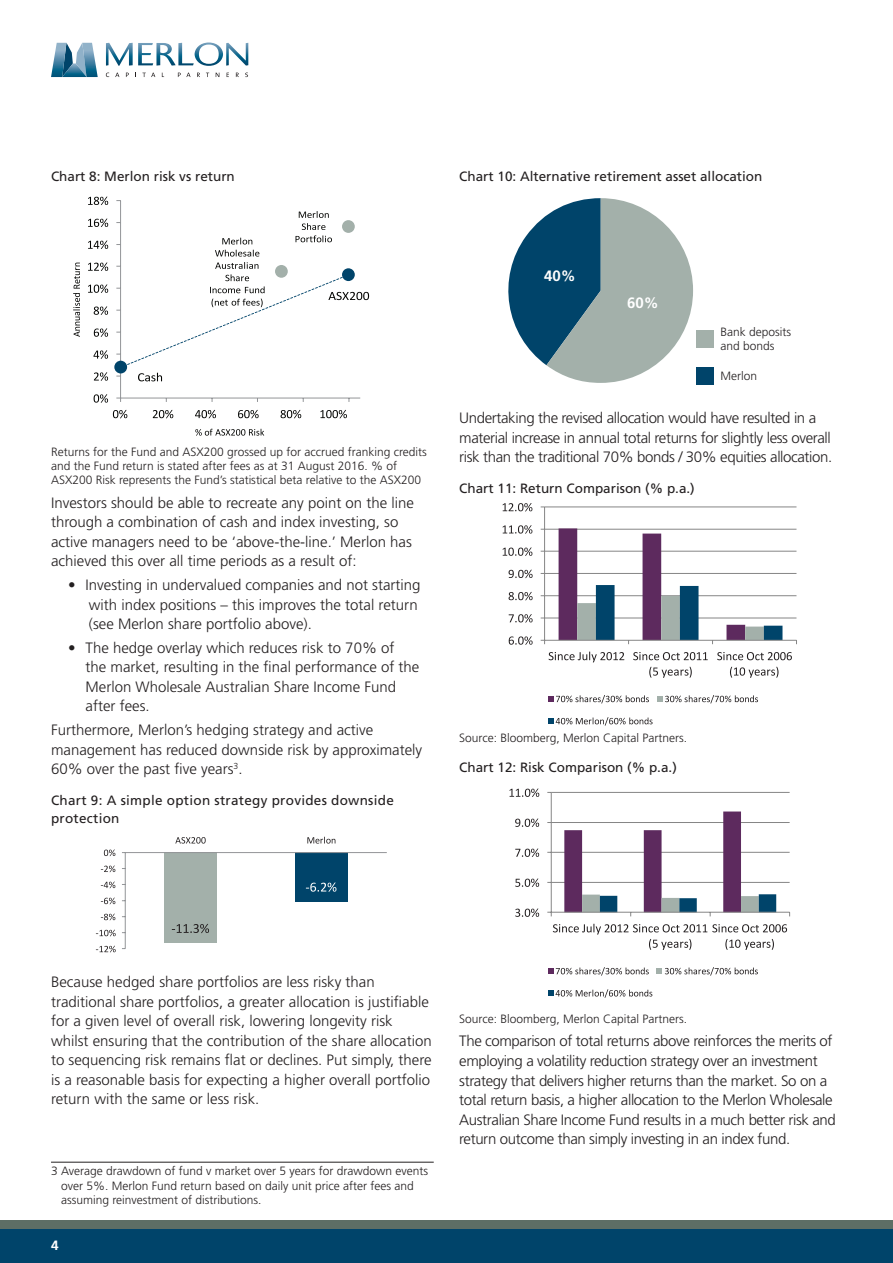
<style>
.page{position:relative;width:893px;height:1263px;background:#fff}
.page>*{position:absolute;margin:0;border:0;box-sizing:border-box;transform-origin:0 0}
.Body_Text{font:300 15px/19.5px "Frutiger";color:#231f20}
.Body_Text-2{font:300 15px/19.5px "Frutiger";letter-spacing:-.025em;color:#231f20}
.Bullet_points_Body{font:300 15px/19.5px "Frutiger";color:#231f20}
.t1{font:700 15px "Frutiger";color:#fff}
.Subhead_-_Level_3{font:13.5px "Frutiger";color:#231f20}
.Subhead_-_Level_3-2{font:13.5px/18px "Frutiger";letter-spacing:.02em;color:#231f20}
.t2{font:700 13.5px "Frutiger";color:#fff}
.Footnotes{font:300 12px/14.2px "Frutiger";color:#231f20}
</style>
<div class="page">
<div style="left:0;top:1229px;width:893px;height:34px;background:#00446a"></div>
<div style="left:0;top:1220px;width:893px;height:9px;background:#5d6e65"></div>
<svg style="left:51px;top:43px;width:47px;height:34px"></svg>
<svg style="left:106px;top:43px;width:142px;height:23px"></svg>
<svg style="left:115px;top:73px;width:4px;height:4px"></svg>
<svg style="left:142px;top:73px;width:13px;height:4px"></svg>
<svg style="left:178px;top:73px;width:13px;height:4px"></svg>
<hr style="left:121px;top:398px;width:239px;height:1px;background:#939598">
<hr style="left:120px;top:201px;width:1px;height:197px;background:#939598">
<svg style="left:114px;top:361px;width:13px;height:12px"></svg>
<svg style="left:116px;top:211px;width:253px;height:170px"></svg>
<svg style="left:94px;top:394px;width:14px;height:9px"></svg>
<svg style="left:94px;top:372px;width:14px;height:9px"></svg>
<svg style="left:93px;top:350px;width:15px;height:9px"></svg>
<svg style="left:94px;top:328px;width:14px;height:9px"></svg>
<svg style="left:94px;top:306px;width:14px;height:9px"></svg>
<svg style="left:88px;top:284px;width:20px;height:9px"></svg>
<svg style="left:88px;top:262px;width:20px;height:9px"></svg>
<svg style="left:88px;top:241px;width:20px;height:8px"></svg>
<svg style="left:88px;top:219px;width:20px;height:8px"></svg>
<svg style="left:88px;top:197px;width:20px;height:8px"></svg>
<svg style="left:113px;top:410px;width:14px;height:8px"></svg>
<svg style="left:153px;top:410px;width:20px;height:8px"></svg>
<svg style="left:195px;top:410px;width:21px;height:8px"></svg>
<svg style="left:238px;top:410px;width:21px;height:8px"></svg>
<svg style="left:281px;top:410px;width:20px;height:8px"></svg>
<svg style="left:320px;top:410px;width:27px;height:8px"></svg>
<svg style="left:73px;top:263px;width:7px;height:74px"></svg>
<svg style="left:195px;top:429px;width:69px;height:7px"></svg>
<div style="left:165px;top:852px;width:52px;height:91px;background:#a3b0aa"></div>
<div style="left:295px;top:852px;width:53px;height:50px;background:#00446a"></div>
<hr style="left:125px;top:852px;width:262px;height:1px;background:#939598">
<hr style="left:125px;top:852px;width:1px;height:96px;background:#939598">
<svg style="left:172px;top:924px;width:37px;height:9px"></svg>
<svg style="left:306px;top:882px;width:30px;height:10px"></svg>
<svg style="left:96px;top:946px;width:20px;height:6px"></svg>
<svg style="left:96px;top:930px;width:20px;height:6px"></svg>
<svg style="left:101px;top:914px;width:14px;height:6px"></svg>
<svg style="left:101px;top:898px;width:14px;height:6px"></svg>
<svg style="left:101px;top:881px;width:14px;height:7px"></svg>
<svg style="left:101px;top:865px;width:14px;height:7px"></svg>
<svg style="left:104px;top:849px;width:11px;height:7px"></svg>
<svg style="left:175px;top:837px;width:31px;height:6px"></svg>
<svg style="left:307px;top:837px;width:28px;height:6px"></svg>
<svg style="left:508px;top:198px;width:185px;height:185px"></svg>
<div style="left:697px;top:331px;width:17px;height:17px;background:#a3b0aa"></div>
<div style="left:697px;top:367px;width:17px;height:17px;background:#00446a"></div>
<hr style="left:545px;top:507px;width:251px;height:1px;background:#868686">
<hr style="left:545px;top:529px;width:251px;height:1px;background:#868686">
<hr style="left:545px;top:551px;width:251px;height:1px;background:#868686">
<hr style="left:545px;top:573px;width:251px;height:1px;background:#868686">
<hr style="left:545px;top:595px;width:251px;height:1px;background:#868686">
<hr style="left:545px;top:618px;width:251px;height:1px;background:#868686">
<svg style="left:559px;top:528px;width:223px;height:116px"></svg>
<hr style="left:545px;top:640px;width:251px;height:1px;background:#868686">
<hr style="left:544px;top:507px;width:1px;height:133px;background:#868686">
<svg style="left:509px;top:636px;width:24px;height:9px"></svg>
<svg style="left:509px;top:614px;width:24px;height:8px"></svg>
<svg style="left:509px;top:592px;width:24px;height:8px"></svg>
<svg style="left:509px;top:570px;width:24px;height:8px"></svg>
<svg style="left:503px;top:547px;width:29px;height:9px"></svg>
<svg style="left:503px;top:525px;width:29px;height:9px"></svg>
<svg style="left:503px;top:503px;width:29px;height:8px"></svg>
<svg style="left:549px;top:652px;width:75px;height:10px"></svg>
<svg style="left:633px;top:652px;width:75px;height:8px"></svg>
<svg style="left:649px;top:667px;width:43px;height:11px"></svg>
<svg style="left:717px;top:652px;width:75px;height:8px"></svg>
<svg style="left:730px;top:667px;width:48px;height:11px"></svg>
<svg style="left:548px;top:695px;width:101px;height:8px"></svg>
<svg style="left:657px;top:695px;width:101px;height:8px"></svg>
<svg style="left:548px;top:717px;width:105px;height:9px"></svg>
<hr style="left:551px;top:792px;width:239px;height:1px;background:#868686">
<hr style="left:551px;top:822px;width:239px;height:1px;background:#868686">
<hr style="left:551px;top:852px;width:239px;height:1px;background:#868686">
<hr style="left:551px;top:882px;width:239px;height:1px;background:#868686">
<svg style="left:564px;top:811px;width:212px;height:105px"></svg>
<hr style="left:551px;top:912px;width:239px;height:1px;background:#868686">
<hr style="left:551px;top:792px;width:1px;height:120px;background:#868686">
<svg style="left:515px;top:908px;width:24px;height:9px"></svg>
<svg style="left:515px;top:878px;width:24px;height:9px"></svg>
<svg style="left:515px;top:848px;width:24px;height:9px"></svg>
<svg style="left:515px;top:818px;width:24px;height:9px"></svg>
<svg style="left:509px;top:788px;width:30px;height:9px"></svg>
<svg style="left:553px;top:924px;width:234px;height:26px"></svg>
<svg style="left:548px;top:967px;width:101px;height:9px"></svg>
<svg style="left:657px;top:967px;width:101px;height:9px"></svg>
<svg style="left:548px;top:989px;width:104px;height:9px"></svg>
<hr style="left:51px;top:1162px;width:383px;height:1px;background:#231f20">
<p class="Subhead_-_Level_3" style="left:51px;top:168px;width:185px">Chart 8: Merlon risk vs return</p>
<p class="Subhead_-_Level_3" style="left:459px;top:168px;width:305px">Chart 10: Alternative retirement asset allocation</p>
<p class="Footnotes" style="left:51px;top:444px;width:377px">Returns for the Fund and ASX200 grossed up for accrued franking credits and the Fund return is stated after fees as at 31 August 2016. % of<br>ASX200 Risk represents the Fund’s statistical beta relative to the ASX200</p>
<p class="Body_Text" style="left:51px;top:493px;width:364px">Investors should be able to recreate any point on the line through a combination of cash and index investing, so active managers need to be ‘above-the-line.’ Merlon has achieved this over all time periods as a result of:</p>
<p class="Bullet_points_Body" style="left:89px;top:575px;width:333px;text-indent:-21px">• Investing in undervalued companies and not starting with index positions – this improves the total return (see Merlon share portfolio above).</p>
<p class="Bullet_points_Body" style="left:86px;top:638px;width:335px;text-indent:-17px">• The hedge overlay which reduces risk to 70% of<br>the market, resulting in the final performance of the Merlon Wholesale Australian Share Income Fund after fees.</p>
<p class="Body_Text" style="left:51px;top:720px;width:373px">Furthermore, Merlon’s hedging strategy and active management has reduced downside risk by approximately<br>60% over the past five years<sup>3</sup>.</p>
<p class="Subhead_-_Level_3-2" style="left:51px;top:791px;width:344px">Chart 9: A simple option strategy provides downside protection</p>
<p class="t1" style="left:544px;top:267px;width:33px">40%</p>
<p class="t1" style="left:627px;top:294px;width:33px">60%</p>
<p class="Footnotes" style="left:720px;top:324px;width:72px">Bank deposits and bonds</p>
<p class="Footnotes" style="left:720px;top:368px;width:38px">Merlon</p>
<p class="Body_Text-2" style="left:459px;top:408px;width:375px">Undertaking the revised allocation would have resulted in a material increase in annual total returns for slightly less overall risk than the traditional 70% bonds / 30% equities allocation.</p>
<p class="Subhead_-_Level_3" style="left:459px;top:480px;width:237px">Chart 11: Return Comparison (% p.a.)</p>
<p class="Footnotes" style="left:459px;top:730px;width:229px">Source: Bloomberg, Merlon Capital Partners.</p>
<p class="Subhead_-_Level_3" style="left:459px;top:760px;width:219px">Chart 12: Risk Comparison (% p.a.)</p>
<p class="Body_Text" style="left:51px;top:972px;width:382px">Because hedged share portfolios are less risky than traditional share portfolios, a greater allocation is justifiable for a given level of overall risk, lowering longevity risk whilst ensuring that the contribution of the share allocation to sequencing risk remains flat or declines. Put simply, there is a reasonable basis for expecting a higher overall portfolio return with the same or less risk.</p>
<p class="Footnotes" style="left:61px;top:1164px;width:369px;text-indent:-10px">3 Average drawdown of fund v market over 5 years for drawdown events over 5%. Merlon Fund return based on daily unit price after fees and assuming reinvestment of distributions.</p>
<p class="t2" style="left:51px;top:1237px;width:9px">4</p>
<p class="Footnotes" style="left:459px;top:1011px;width:229px">Source: Bloomberg, Merlon Capital Partners.</p>
<p class="Body_Text-2" style="left:459px;top:1031px;width:378px">The comparison of total returns above reinforces the merits of employing a volatility reduction strategy over an investment strategy that delivers higher returns than the market. So on a total return basis, a higher allocation to the Merlon Wholesale Australian Share Income Fund results in a much better risk and return outcome than simply investing in an index fund.</p>
</div>
